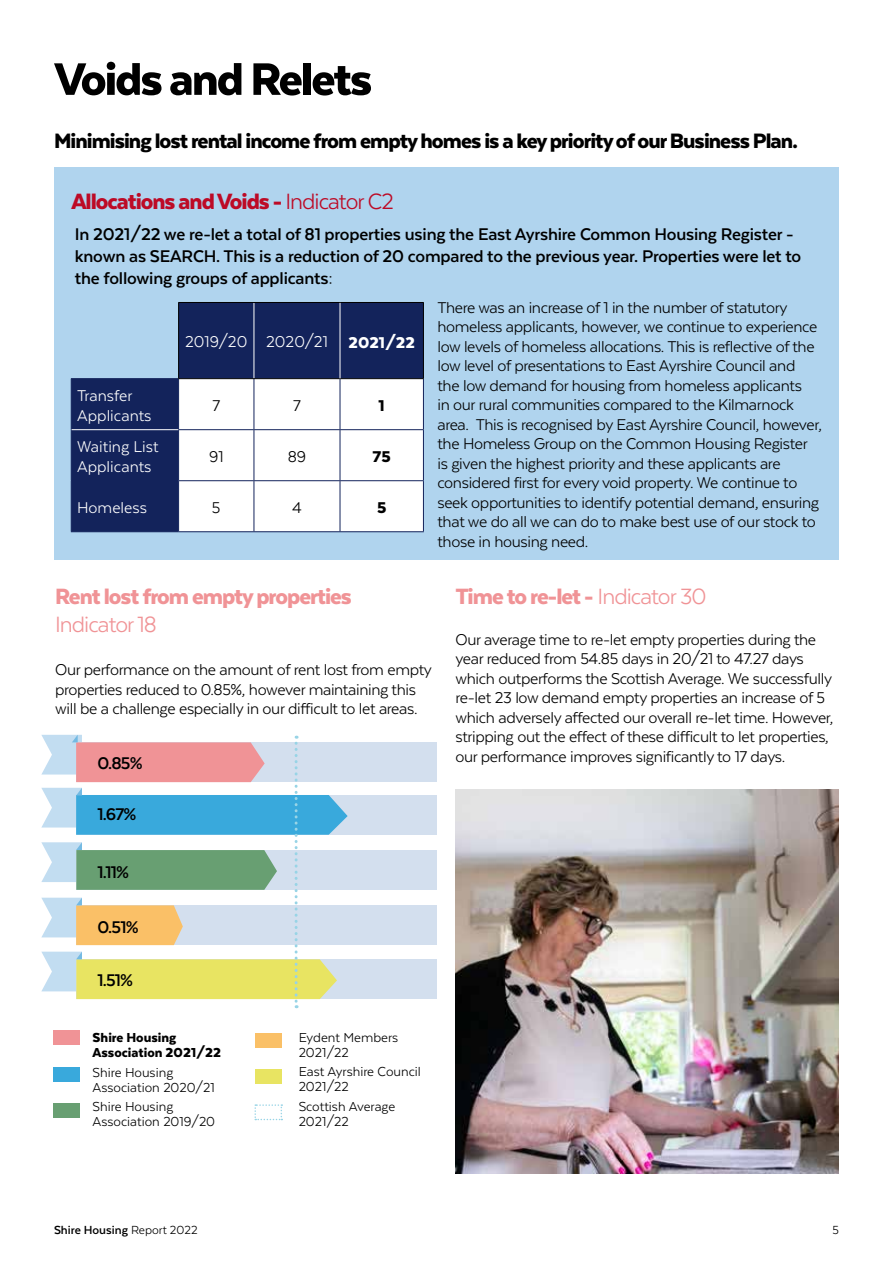
<style>
.page{position:relative;width:893px;height:1263px;background:#fff}
.page>*{position:absolute;margin:0;border:0;box-sizing:border-box;transform-origin:0 0}
.t1{font:900 52.5px "Texta";letter-spacing:-.04em;color:#000}
.t2{font:900 25.5px "Texta";letter-spacing:-.04em;color:#f09396}
.t3{font:900 25.5px "Texta";letter-spacing:-.04em;color:#bd0a26}
.t4{font:25.5px "Texta";letter-spacing:-.04em;color:#f09396}
.t5{font:900 24px "Texta";letter-spacing:-.04em;color:#000}
.t6{font:700 19.5px/21.8px "Texta";letter-spacing:-.01em;color:#000}
.t7{font:18px/19.5px "Texta";letter-spacing:-.02em;color:#000}
.t8{font:18px/19.5px "Texta";color:#fff}
.t9{font:900 18px "Texta";color:#000}
.t10{font:15px/15px "Texta";color:#000}
.t11{font:900 15px/15px "Texta";color:#000}
.t12{font:700 13.5px "Texta";color:#000}
.t13{font:13.5px "Texta";color:#000}
.s1{font-weight:400}
.s2{font-weight:900}
</style>
<div class="page">
<div style="left:54px;top:167px;width:785px;height:392px;background:#b0d4ee"></div>
<svg style="left:72px;top:303px;width:351px;height:228px;fill:#13235b"></svg>
<div style="left:179px;top:379px;width:244px;height:152px;background:#fff"></div>
<hr style="left:71px;top:378px;width:107px;height:1px;background:#13235b">
<hr style="left:71px;top:379px;width:1px;height:51px;background:#13235b">
<hr style="left:178px;top:379px;width:1px;height:50px;background:#13235b">
<hr style="left:254px;top:379px;width:1px;height:50px;background:#13235b">
<hr style="left:340px;top:379px;width:1px;height:50px;background:#13235b">
<hr style="left:423px;top:379px;width:1px;height:50px;background:#13235b">
<hr style="left:71px;top:430px;width:1px;height:50px;background:#13235b">
<hr style="left:178px;top:429px;width:76px;height:1px;background:#13235b">
<hr style="left:178px;top:430px;width:1px;height:50px;background:#13235b">
<hr style="left:254px;top:429px;width:86px;height:1px;background:#13235b">
<hr style="left:254px;top:430px;width:1px;height:50px;background:#13235b">
<hr style="left:340px;top:429px;width:84px;height:1px;background:#13235b">
<hr style="left:340px;top:430px;width:1px;height:50px;background:#13235b">
<hr style="left:423px;top:430px;width:1px;height:50px;background:#13235b">
<hr style="left:71px;top:480px;width:108px;height:1px;background:#13235b">
<hr style="left:71px;top:481px;width:1px;height:50px;background:#13235b">
<hr style="left:179px;top:480px;width:75px;height:1px;background:#13235b">
<hr style="left:178px;top:481px;width:1px;height:50px;background:#13235b">
<hr style="left:254px;top:480px;width:86px;height:1px;background:#13235b">
<hr style="left:254px;top:481px;width:1px;height:50px;background:#13235b">
<hr style="left:340px;top:480px;width:84px;height:1px;background:#13235b">
<hr style="left:340px;top:481px;width:1px;height:50px;background:#13235b">
<hr style="left:423px;top:481px;width:1px;height:50px;background:#13235b">
<hr style="left:71px;top:531px;width:108px;height:1px;background:#13235b">
<hr style="left:179px;top:531px;width:75px;height:1px;background:#13235b">
<hr style="left:254px;top:531px;width:86px;height:1px;background:#13235b">
<hr style="left:340px;top:531px;width:84px;height:1px;background:#13235b">
<hr style="left:72px;top:429px;width:106px;height:1px;background:#fff">
<hr style="left:254px;top:303px;width:1px;height:75px;background:#fff">
<hr style="left:178px;top:302px;width:76px;height:1px;background:#000">
<hr style="left:178px;top:303px;width:1px;height:75px;background:#000">
<hr style="left:254px;top:302px;width:86px;height:1px;background:#000">
<hr style="left:340px;top:302px;width:84px;height:1px;background:#000">
<hr style="left:178px;top:378px;width:76px;height:1px;background:#000">
<hr style="left:254px;top:378px;width:86px;height:1px;background:#000">
<hr style="left:340px;top:378px;width:84px;height:1px;background:#000">
<hr style="left:340px;top:303px;width:1px;height:75px;background:#fff">
<hr style="left:423px;top:303px;width:1px;height:75px;background:#000">
<div style="left:76px;top:905px;width:361px;height:40px;background:#d3dfee"></div>
<div style="left:76px;top:850px;width:361px;height:40px;background:#d3dfee"></div>
<div style="left:76px;top:795px;width:361px;height:40px;background:#d3dfee"></div>
<div style="left:76px;top:742px;width:361px;height:40px;background:#d3dfee"></div>
<div style="left:76px;top:959px;width:361px;height:40px;background:#d3dfee"></div>
<div style="left:53px;top:1031px;width:26px;height:14px;background:#f09396"></div>
<div style="left:53px;top:1067px;width:26px;height:14px;background:#39a9dc"></div>
<div style="left:53px;top:1103px;width:26px;height:14px;background:#689f72"></div>
<div style="left:255px;top:1033px;width:26px;height:14px;background:#fac067"></div>
<div style="left:255px;top:1069px;width:26px;height:14px;background:#e8e462"></div>
<svg style="left:254px;top:1104px;width:28px;height:16px"></svg>
<svg style="left:41px;top:735px;width:307px;height:273px"></svg>
<img style="left:455px;top:789px;width:384px;height:384px">
<h1 class="t1" style="left:54px;top:52px;width:319px">Voids and Relets</h1>
<h3 class="t5" style="left:54px;top:129px;width:745px">Minimising lost rental income from empty homes is a key priority of our Business Plan.</h3>
<h2 class="t3" style="left:71px;top:188px;width:324px">Allocations and Voids - <span class="s1">Indicator C2</span></h2>
<p class="t6" style="left:75px;top:223px;width:728px">In 2021/22 we re-let a total of 81 properties using the East Ayrshire Common Housing Register - known as SEARCH. This is a reduction of 20 compared to the previous year. Properties were let to the following groups of applicants:</p>
<p class="t8" style="left:185px;top:332px;width:231px">2019/20 2020/21 <span class="s2">2021/22</span></p>
<p class="t8" style="left:77px;top:386px;width:76px">Transfer<br>Applicants</p>
<p class="t7" style="left:212px;top:396px;width:9px">7</p>
<p class="t7" style="left:293px;top:396px;width:9px">7</p>
<p class="t9" style="left:379px;top:396px;width:8px">1</p>
<p class="t8" style="left:77px;top:437px;width:83px">Waiting List<br>Applicants</p>
<p class="t7" style="left:209px;top:447px;width:16px">91</p>
<p class="t7" style="left:288px;top:447px;width:20px">89</p>
<p class="t9" style="left:373px;top:447px;width:20px">75</p>
<p class="t8" style="left:77px;top:498px;width:71px">Homeless</p>
<p class="t7" style="left:212px;top:498px;width:10px">5</p>
<p class="t7" style="left:292px;top:498px;width:11px">4</p>
<p class="t9" style="left:377px;top:498px;width:11px">5</p>
<p class="t7" style="left:437px;top:297px;width:386px">There was an increase of 1 in the number of statutory homeless applicants, however, we continue to experience low levels of homeless allocations. This is reflective of the low level of presentations to East Ayrshire Council and the low demand for housing from homeless applicants<br>in our rural communities compared to the Kilmarnock area. This is recognised by East Ayrshire Council, however, the Homeless Group on the Common Housing Register is given the highest priority and these applicants are considered first for every void property. We continue to seek opportunities to identify potential demand, ensuring that we do all we can do to make best use of our stock to those in housing need.</p>
<h2 class="t2" style="left:55px;top:583px;width:298px">Rent lost from empty properties</h2>
<h2 class="t4" style="left:55px;top:612px;width:103px">Indicator 18</h2>
<p class="t7" style="left:55px;top:660px;width:378px">Our performance on the amount of rent lost from empty properties reduced to 0.85%, however maintaining this will be a challenge especially in our difficult to let areas.</p>
<p class="t6" style="left:97px;top:752px;width:47px">0.85%</p>
<p class="t6" style="left:97px;top:803px;width:41px">1.67%</p>
<p class="t6" style="left:97px;top:861px;width:33px">1.11%</p>
<p class="t6" style="left:97px;top:915px;width:43px">0.51%</p>
<p class="t6" style="left:97px;top:969px;width:37px">1.51%</p>
<p class="t11" style="left:93px;top:1030px;width:130px">Shire Housing<br>Association 2021/22</p>
<p class="t10" style="left:93px;top:1064px;width:124px">Shire Housing<br>Association 2020/21</p>
<p class="t10" style="left:93px;top:1099px;width:124px">Shire Housing<br>Association 2019/20</p>
<p class="t10" style="left:299px;top:1030px;width:101px">Eydent Members<br>2021/22</p>
<p class="t10" style="left:299px;top:1064px;width:124px">East Ayrshire Council<br>2021/22</p>
<p class="t10" style="left:299px;top:1098px;width:98px">Scottish Average<br>2021/22</p>
<h2 class="t2" style="left:455px;top:583px;width:253px">Time to re-let - <span class="s1">Indicator 30</span></h2>
<p class="t7" style="left:455px;top:629px;width:379px">Our average time to re-let empty properties during the year reduced from 54.85 days in 20/21 to 47.27 days which outperforms the Scottish Average. We successfully re-let 23 low demand empty properties an increase of 5 which adversely affected our overall re-let time. However, stripping out the effect of these difficult to let properties, our performance improves significantly to 17 days.</p>
<p class="t12" style="left:54px;top:1222px;width:145px">Shire Housing <span class="s1">Report 2022</span></p>
<p class="t13" style="left:832px;top:1222px;width:8px">5</p>
</div>
